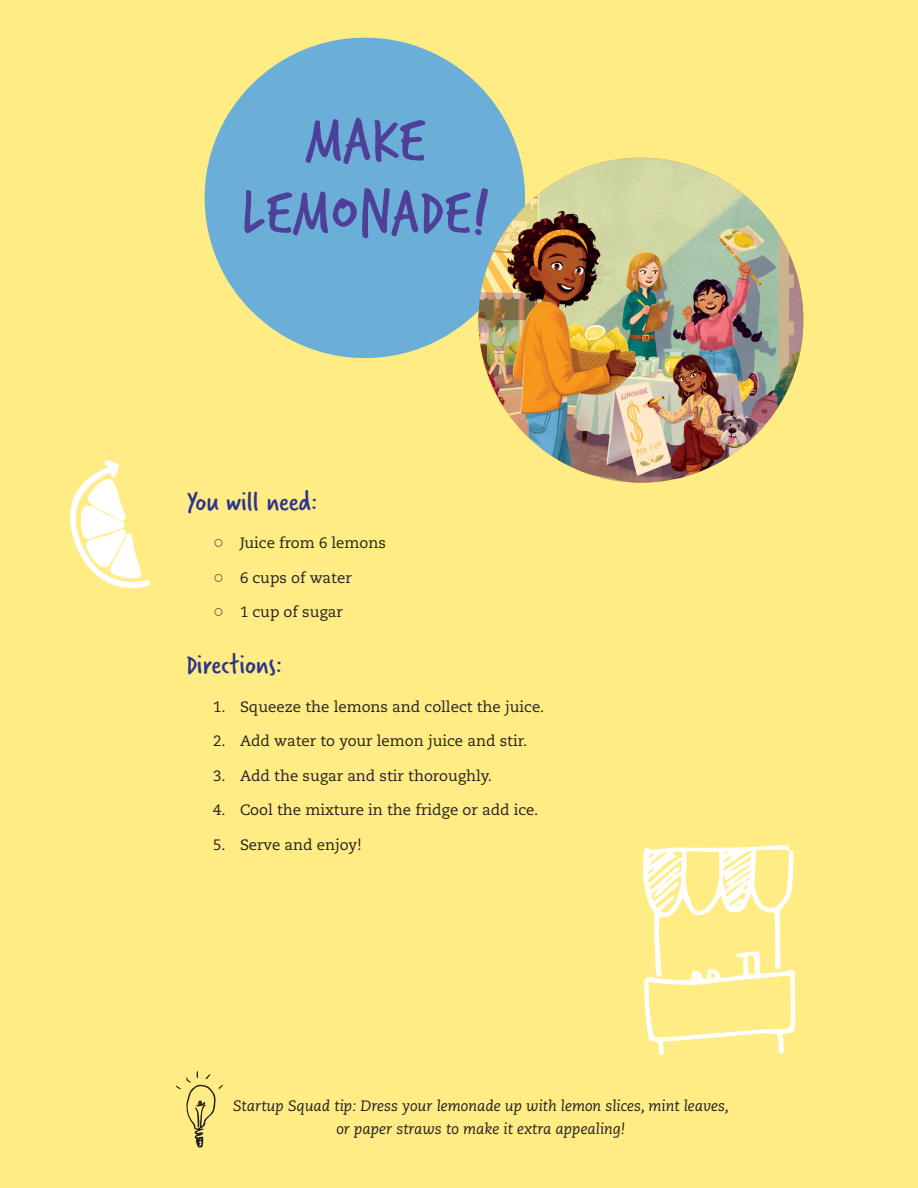
<style>
.page{position:relative;width:918px;height:1188px;background:#ffec84}
.page>*{position:absolute;margin:0;border:0;box-sizing:border-box;transform-origin:0 0}
.t1{font:67.5px/72.3px "Verveine";color:#4e3f99;text-align:center}
.t2{font:30px "Verveine";color:#2c348b}
.t3{font:15px "Caecilia LT Std";color:#231f20}
.t4{font:italic 15px/22.5px "Caecilia LT Std";color:#231f20;text-align:center}
.s1{font-family:"Arial";font-size:18px;color:#464646}
</style>
<div class="page">
<div style="left:205px;top:38px;width:320px;height:320px;background:#6bafd9;border-radius:50%"></div>
<img style="left:478px;top:158px;width:325px;height:325px;border-radius:162px">
<svg style="left:176px;top:1071px;width:47px;height:77px"></svg>
<svg style="left:643px;top:845px;width:152px;height:210px"></svg>
<svg style="left:70px;top:460px;width:80px;height:128px"></svg>
<h1 class="t1" style="left:241px;top:104px;width:250px">MAKE<br>LEMONADE!</h1>
<h2 class="t2" style="left:186px;top:481px;width:133px">You will need:</h2>
<p class="t3" style="left:213px;top:534px;width:174px"><span class="s1">○</span> Juice from 6 lemons</p>
<p class="t3" style="left:213px;top:569px;width:140px"><span class="s1">○</span> 6 cups of water</p>
<p class="t3" style="left:213px;top:603px;width:131px"><span class="s1">○</span> 1 cup of sugar</p>
<h2 class="t2" style="left:186px;top:644px;width:97px">Directions:</h2>
<p class="t3" style="left:213px;top:698px;width:333px">1. Squeeze the lemons and collect the juice.</p>
<p class="t3" style="left:213px;top:732px;width:316px">2. Add water to your lemon juice and stir.</p>
<p class="t3" style="left:213px;top:767px;width:281px">3. Add the sugar and stir thoroughly.</p>
<p class="t3" style="left:213px;top:801px;width:327px">4. Cool the mixture in the fridge or add ice.</p>
<p class="t3" style="left:213px;top:836px;width:150px">5. Serve and enjoy!</p>
<p class="t4" style="left:233px;top:1095px;width:497px">Startup Squad tip: Dress your lemonade up with lemon slices, mint leaves, or paper straws to make it extra appealing!</p>
</div>
